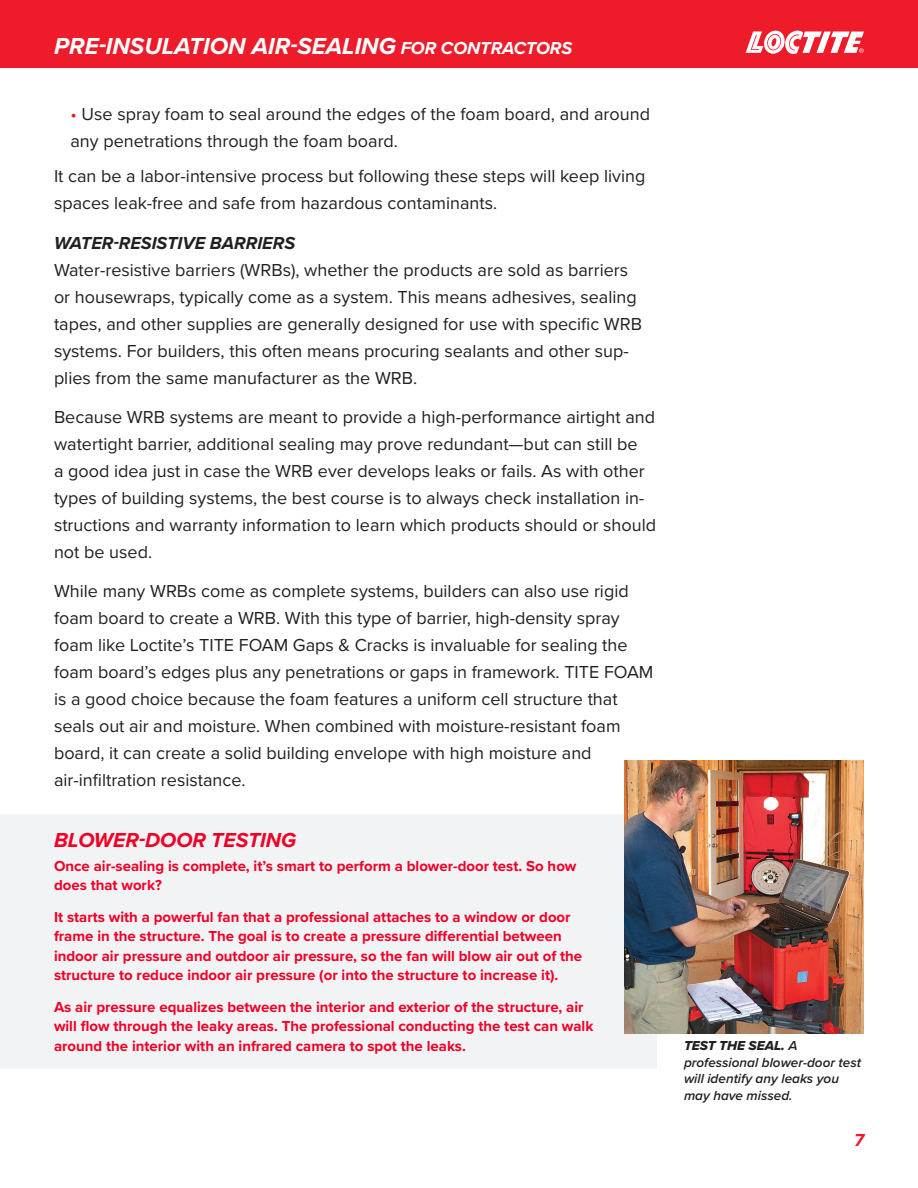
<style>
.page{position:relative;width:918px;height:1188px;background:#fff}
.page>*{position:absolute;margin:0;border:0;box-sizing:border-box;transform-origin:0 0}
.t1{font:italic 700 24px "Proxima Nova";color:#fff}
.t2{font:italic 700 21px "Proxima Nova";color:#ef0027}
.t3{font:18px/27px "Proxima Nova";color:#231f20}
.t4{font:italic 700 18px "Proxima Nova";color:#231f20}
.t5{font:italic 700 18px "Proxima Nova";color:#ee1b2b}
.t6{font:700 15px/19.5px "Proxima Nova";color:#ef0027}
.t7{font:italic 600 13.5px/16.5px "Proxima Nova";color:#231f20}
.s1{font-size:18px}
.s2{color:#ee1b2b}
.s3{font-family:"Proxima Nova Extrabld It";font-weight:400;font-style:normal}
</style>
<div class="page">
<div style="left:0;top:0;width:918px;height:68px;background:#ee1b2b"></div>
<svg style="left:746px;top:30px;width:118px;height:24px"></svg>
<div style="left:0;top:814px;width:657px;height:255px;background:#f2f3f4"></div>
<img style="left:624px;top:760px;width:240px;height:273px">
<h1 class="t1" style="left:54px;top:28px;width:519px">PRE-INSULATION AIR-SEALING <span class="s1">FOR CONTRACTORS</span></h1>
<p class="t3" style="left:70px;top:100px;width:581px"><span class="s2">•</span> Use spray foam to seal around the edges of the foam board, and around any penetrations through the foam board.</p>
<p class="t3" style="left:54px;top:161px;width:593px">It can be a labor-intensive process but following these steps will keep living spaces leak-free and safe from hazardous contaminants.</p>
<p class="t4" style="left:54px;top:230px;width:243px">WATER-RESISTIVE BARRIERS</p>
<p class="t3" style="left:54px;top:256px;width:590px">Water-resistive barriers (WRBs), whether the products are sold as barriers or housewraps, typically come as a system. This means adhesives, sealing tapes, and other supplies are generally designed for use with specific WRB systems. For builders, this often means procuring sealants and other sup&shy;plies from the same manufacturer as the WRB.</p>
<p class="t3" style="left:54px;top:403px;width:604px">Because WRB systems are meant to provide a high-performance airtight and watertight barrier, additional sealing may prove redundant—but can still be<br>a good idea just in case the WRB ever develops leaks or fails. As with other types of building systems, the best course is to always check installation in&shy;structions and warranty information to learn which products should or should not be used.</p>
<p class="t3" style="left:54px;top:577px;width:601px">While many WRBs come as complete systems, builders can also use rigid foam board to create a WRB. With this type of barrier, high-density spray foam like Loctite’s TITE FOAM Gaps &amp; Cracks is invaluable for sealing the foam board’s edges plus any penetrations or gaps in framework. TITE FOAM is a good choice because the foam features a uniform cell structure that seals out air and moisture. When combined with moisture-resistant foam board, it can create a solid building envelope with high moisture and air-infiltration resistance.</p>
<p class="t2" style="left:54px;top:824px;width:244px">BLOWER-DOOR TESTING</p>
<p class="t6" style="left:54px;top:855px;width:524px">Once air-sealing is complete, it’s smart to perform a blower-door test. So how does that work?</p>
<p class="t6" style="left:54px;top:906px;width:530px">It starts with a powerful fan that a professional attaches to a window or door frame in the structure. The goal is to create a pressure differential between indoor air pressure and outdoor air pressure, so the fan will blow air out of the structure to reduce indoor air pressure (or into the structure to increase it).</p>
<p class="t6" style="left:54px;top:996px;width:541px">As air pressure equalizes between the interior and exterior of the structure, air will flow through the leaky areas. The professional conducting the test can walk around the interior with an infrared camera to spot the leaks.</p>
<p class="t7" style="left:684px;top:1037px;width:179px"><span class="s3">TEST THE SEAL.</span> A professional blower-door test will identify any leaks you may have missed.</p>
<p class="t5" style="left:854px;top:1127px;width:11px">7</p>
</div>
